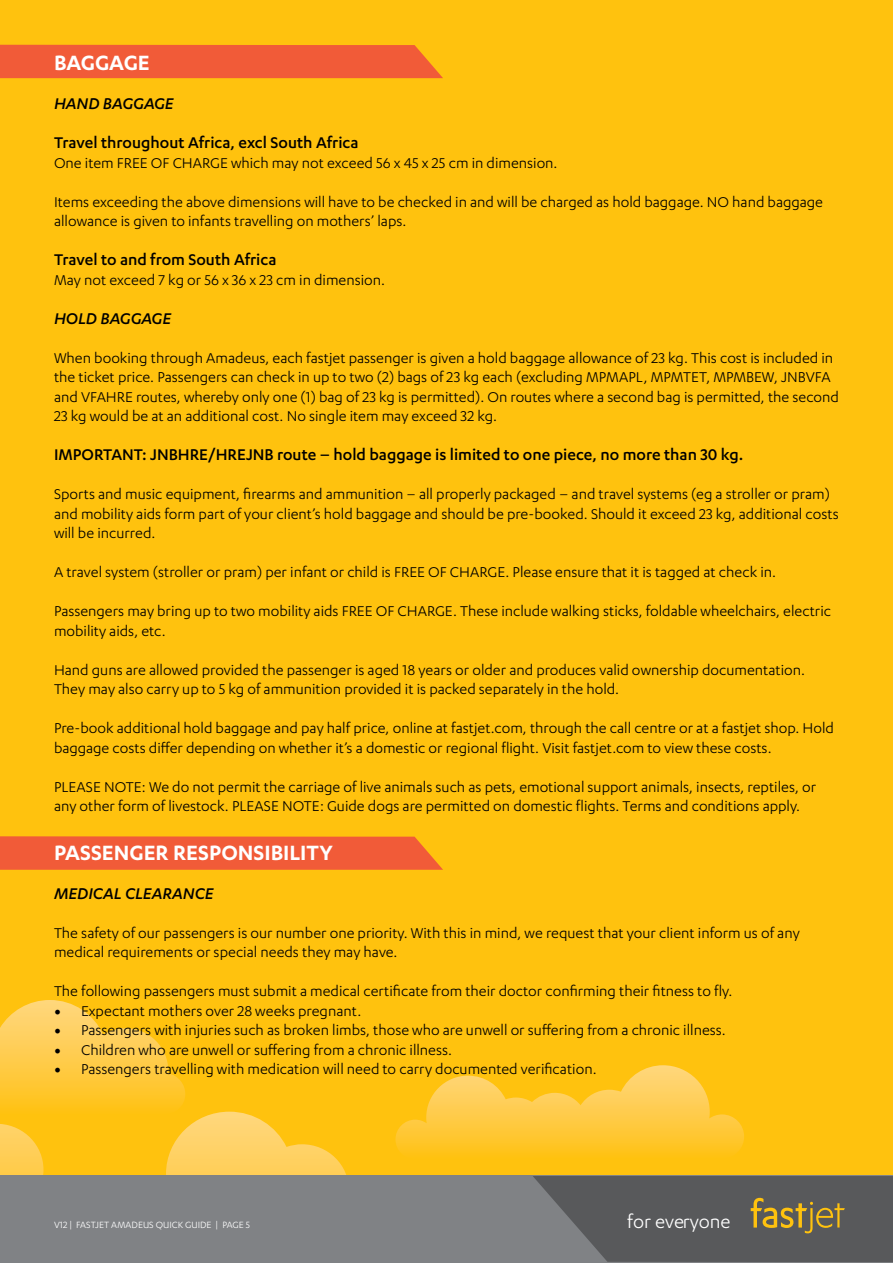
<style>
.page{position:relative;width:893px;height:1263px;background:#ffc20e}
.page>*{position:absolute;margin:0;border:0;box-sizing:border-box;transform-origin:0 0}
.t1{font:600 24px "Karbon";color:#fff}
.t2{font:21.3px "Karbon";color:#fff}
.t3{font:500 18px "Karbon";color:#000}
.t4{font:italic 500 18px "Karbon";color:#000}
.t5{font:16.5px/19.5px "Karbon";color:#000}
.t6{font:10.5px "Karbon";color:#fff}
.s1{font-family:"Minion Pro";font-size:18px}
</style>
<div class="page">
<img style="left:395px;top:1065px;width:349px;height:87px">
<img style="left:0;top:1000px;width:185px;height:107px">
<img style="left:0;top:1124px;width:44px;height:52px">
<img style="left:119px;top:1112px;width:230px;height:64px">
<div style="left:0;top:1176px;width:893px;height:87px;background:#808285"></div>
<svg style="left:533px;top:1176px;width:360px;height:86px;background:#60605d"></svg>
<svg style="left:0;top:836px;width:443px;height:34px;background:#f16035"></svg>
<div style="left:0;top:45px;width:443px;height:33px;background:#f15b38"></div>
<h1 class="t1" style="left:54px;top:49px;width:97px">BAGGAGE</h1>
<p class="t4" style="left:54px;top:94px;width:121px">HAND BAGGAGE</p>
<p class="t3" style="left:54px;top:133px;width:306px">Travel throughout Africa, excl South Africa</p>
<p class="t5" style="left:54px;top:153px;width:505px">One item FREE OF CHARGE which may not exceed 56 x 45 x 25 cm in dimension.</p>
<p class="t5" style="left:54px;top:192px;width:771px">Items exceeding the above dimensions will have to be checked in and will be charged as hold baggage. NO hand baggage allowance is given to infants travelling on mothers’ laps.</p>
<p class="t3" style="left:54px;top:250px;width:224px">Travel to and from South Africa</p>
<p class="t5" style="left:54px;top:270px;width:333px">May not exceed 7 kg or 56 x 36 x 23 cm in dimension.</p>
<p class="t4" style="left:54px;top:308px;width:119px">HOLD BAGGAGE</p>
<p class="t5" style="left:54px;top:348px;width:786px">When booking through Amadeus, each fastjet passenger is given a hold baggage allowance of 23 kg. This cost is included in the ticket price. Passengers can check in up to two (2) bags of 23 kg each (excluding MPMAPL, MPMTET, MPMBEW, JNBVFA and VFAHRE routes, whereby only one (1) bag of 23 kg is permitted). On routes where a second bag is permitted, the second 23 kg would be at an additional cost. No single item may exceed 32 kg.</p>
<p class="t3" style="left:54px;top:445px;width:691px">IMPORTANT: JNBHRE/HREJNB route – hold baggage is limited to one piece, no more than 30 kg.</p>
<p class="t5" style="left:54px;top:484px;width:786px">Sports and music equipment, firearms and ammunition – all properly packaged – and travel systems (eg a stroller or pram) and mobility aids form part of your client’s hold baggage and should be pre-booked. Should it exceed 23 kg, additional costs will be incurred.</p>
<p class="t5" style="left:54px;top:562px;width:724px">A travel system (stroller or pram) per infant or child is FREE OF CHARGE. Please ensure that it is tagged at check in.</p>
<p class="t5" style="left:54px;top:601px;width:779px">Passengers may bring up to two mobility aids FREE OF CHARGE. These include walking sticks, foldable wheelchairs, electric mobility aids, etc.</p>
<p class="t5" style="left:54px;top:660px;width:753px">Hand guns are allowed provided the passenger is aged 18 years or older and produces valid ownership documentation.<br>They may also carry up to 5 kg of ammunition provided it is packed separately in the hold.</p>
<p class="t5" style="left:54px;top:718px;width:781px">Pre-book additional hold baggage and pay half price, online at fastjet.com, through the call centre or at a fastjet shop. Hold baggage costs differ depending on whether it’s a domestic or regional flight. Visit fastjet.com to view these costs.</p>
<p class="t5" style="left:54px;top:777px;width:764px">PLEASE NOTE: We do not permit the carriage of live animals such as pets, emotional support animals, insects, reptiles, or any other form of livestock. PLEASE NOTE: Guide dogs are permitted on domestic flights. Terms and conditions apply.</p>
<h1 class="t1" style="left:54px;top:839px;width:280px">PASSENGER RESPONSIBILITY</h1>
<p class="t4" style="left:54px;top:883px;width:161px">MEDICAL CLEARANCE</p>
<p class="t5" style="left:54px;top:922px;width:747px">The safety of our passengers is our number one priority. With this in mind, we request that your client inform us of any medical requirements or special needs they may have.</p>
<p class="t5" style="left:54px;top:981px;width:680px">The following passengers must submit a medical certificate from their doctor confirming their fitness to fly.</p>
<p class="t5" style="left:54px;top:1000px;width:309px"><span class="s1">•</span> Expectant mothers over 28 weeks pregnant.</p>
<p class="t5" style="left:54px;top:1020px;width:673px"><span class="s1">•</span> Passengers with injuries such as broken limbs, those who are unwell or suffering from a chronic illness.</p>
<p class="t5" style="left:54px;top:1039px;width:400px"><span class="s1">•</span> Children who are unwell or suffering from a chronic illness.</p>
<p class="t5" style="left:54px;top:1059px;width:544px"><span class="s1">•</span> Passengers travelling with medication will need to carry documented verification.</p>
<p class="t6" style="left:54px;top:1219px;width:197px">V12 | FASTJET AMADEUS QUICK GUIDE | PAGE 5</p>
<p class="t2" style="left:627px;top:1209px;width:105px">for everyone</p>
</div>
